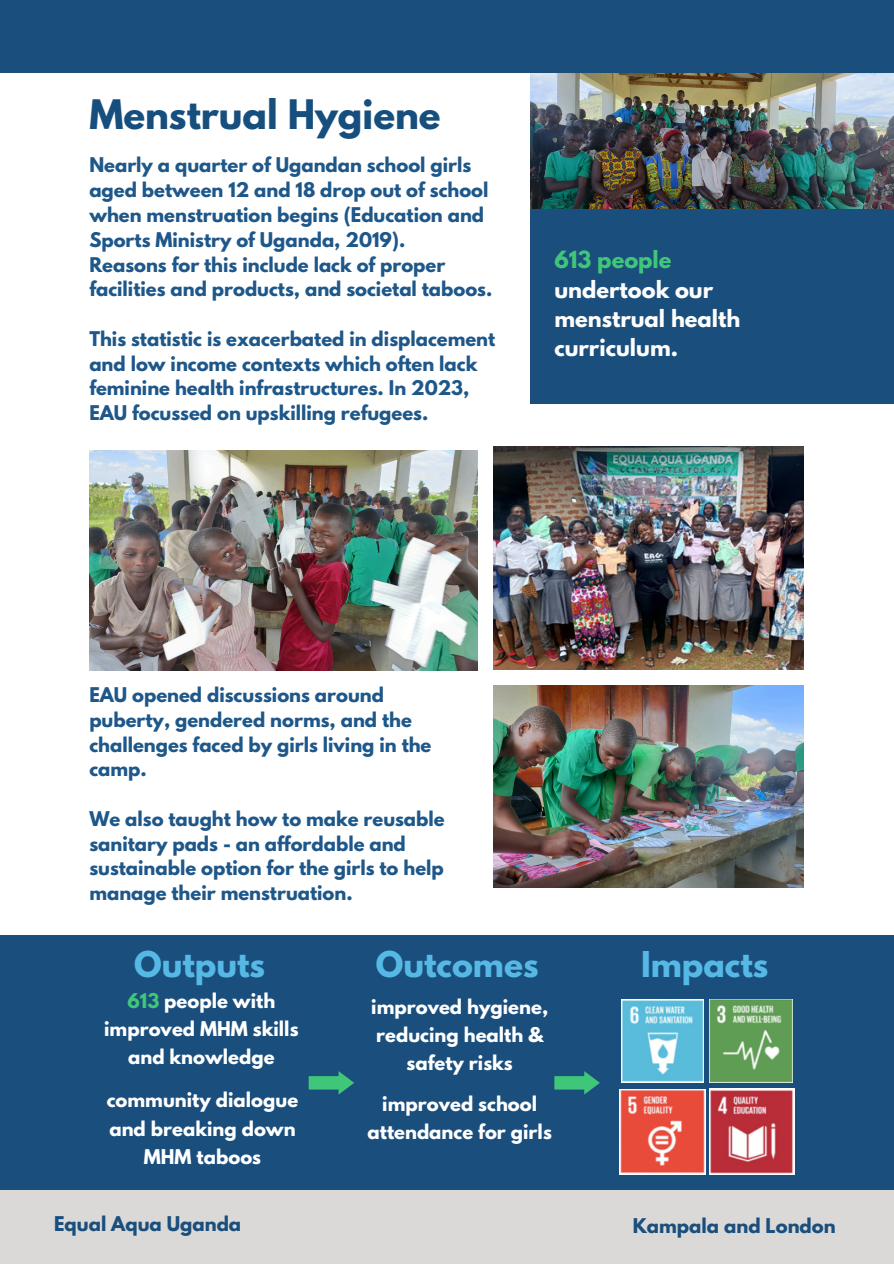
<style>
.page{position:relative;width:894px;height:1264px;background:#fff}
.page>*{position:absolute;margin:0;border:0;box-sizing:border-box;transform-origin:0 0}
.t1{font:700 36px "League Spartan";color:#164e7e}
.t2{font:700 31.5px "League Spartan";color:#56b8e4}
.t3{font:700 21px/29.2px "League Spartan";color:#fdfdfd}
.t4{font:700 18px/24.8px "League Spartan";color:#1e5789}
.t5{font:700 18px/28.2px "League Spartan";color:#fff;text-align:center}
.t6{font:700 18px "League Spartan";color:#1a4e7c}
.s1{color:#40c679}
</style>
<div class="page">
<div style="left:0;top:1190px;width:893px;height:73px;background:#dad9d8"></div>
<img style="left:530px;top:72px;width:363px;height:137px">
<div style="left:0;top:0;width:893px;height:72px;background:#1a4e7c"></div>
<div style="left:530px;top:209px;width:363px;height:195px;background:#1a4e7c"></div>
<div style="left:0;top:935px;width:893px;height:255px;background:#1a4e7c"></div>
<img style="left:621px;top:999px;width:82px;height:83px">
<img style="left:709px;top:999px;width:83px;height:83px">
<svg style="left:308px;top:1071px;width:46px;height:23px"></svg>
<svg style="left:554px;top:1071px;width:45px;height:23px"></svg>
<img style="left:619px;top:1089px;width:86px;height:85px">
<img style="left:709px;top:1088px;width:85px;height:85px">
<img style="left:89px;top:450px;width:388px;height:221px">
<img style="left:493px;top:685px;width:310px;height:202px">
<img style="left:493px;top:447px;width:310px;height:222px">
<p class="t1" style="left:89px;top:97px;width:353px">Menstrual Hygiene</p>
<p class="t4" style="left:89px;top:155px;width:400px">Nearly a quarter of Ugandan school girls aged between 12 and 18 drop out of school when menstruation begins (Education and Sports Ministry of Uganda, 2019).</p>
<p class="t4" style="left:89px;top:254px;width:404px">Reasons for this include lack of proper facilities and products, and societal taboos.</p>
<p class="t4" style="left:89px;top:328px;width:407px">This statistic is exacerbated in displacement and low income contexts which often lack feminine health infrastructures. In 2023, EAU focussed on upskilling refugees.</p>
<p class="t3" style="left:554px;top:248px;width:187px"><span class="s1">613 people </span>undertook our menstrual health curriculum.</p>
<p class="t4" style="left:89px;top:684px;width:343px">EAU opened discussions around puberty, gendered norms, and the challenges faced by girls living in the camp.</p>
<p class="t4" style="left:89px;top:808px;width:357px">We also taught how to make reusable sanitary pads - an affordable and sustainable option for the girls to help manage their menstruation.</p>
<p class="t2" style="left:134px;top:949px;width:132px">Outputs</p>
<p class="t2" style="left:376px;top:949px;width:164px">Outcomes</p>
<p class="t2" style="left:641px;top:949px;width:129px">Impacts</p>
<h2 class="t5" style="left:104px;top:989px;width:196px"><span class="s1">613</span> people with improved MHM skills and knowledge</h2>
<p class="t5" style="left:107px;top:1088px;width:193px">community dialogue and breaking down<br>MHM taboos</p>
<p class="t5" style="left:371px;top:995px;width:178px">improved hygiene, reducing health &amp; safety risks</p>
<h2 class="t5" style="left:367px;top:1092px;width:186px">improved school attendance for girls</h2>
<h2 class="t6" style="left:54px;top:1214px;width:188px">Equal Aqua Uganda</h2>
<p class="t6" style="left:632px;top:1216px;width:204px">Kampala and London</p>
</div>
